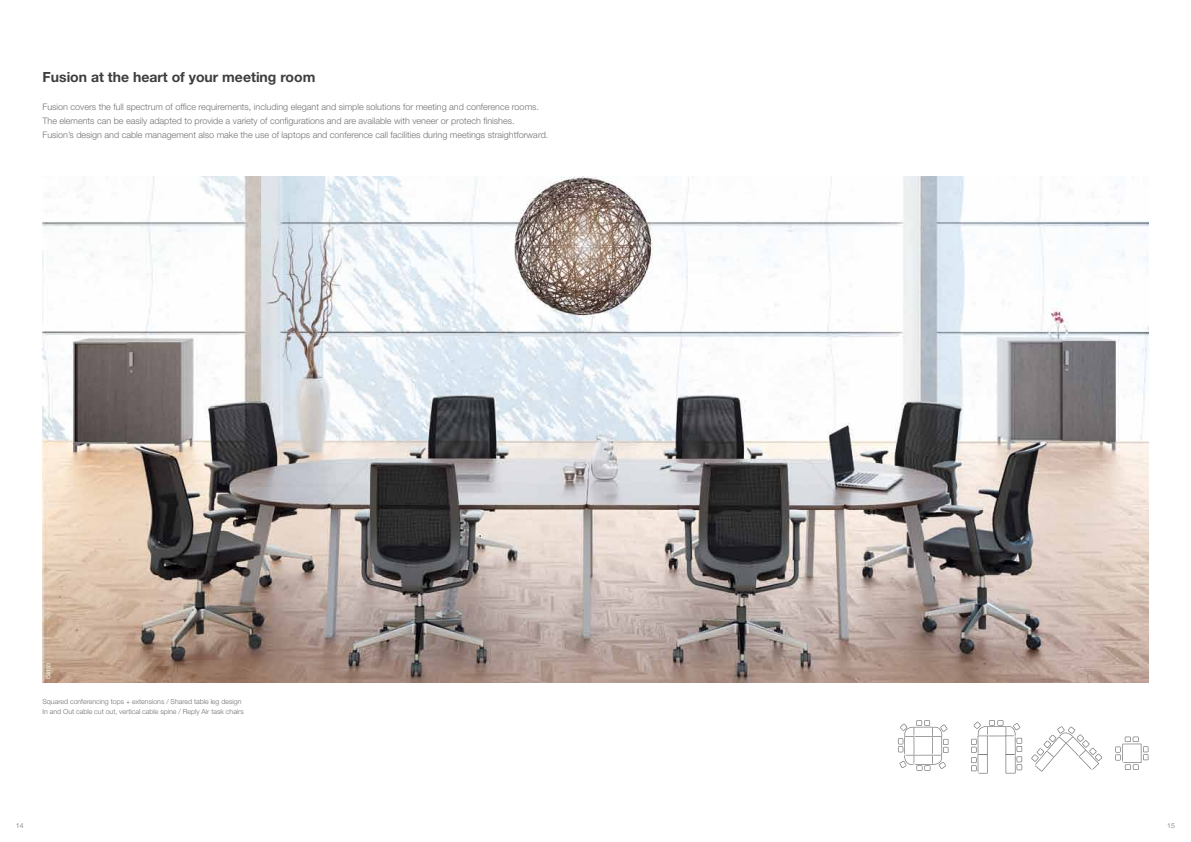
<style>
.page{position:relative;width:1191px;height:842px;background:#fff}
.page>*{position:absolute;margin:0;border:0;box-sizing:border-box;transform-origin:0 0}
.t1{font:700 14px "Helvetica Neue";color:#3e3d40}
.t2{font:300 9px/14px "Helvetica Neue";color:#707172}
.t3{font:300 7px/10px "Helvetica Neue";color:#707172}
.t4{font:5.5px "Helvetica Neue";color:#fff}
</style>
<div class="page">
<img style="left:43px;top:177px;width:1105px;height:505px">
<svg style="left:1115px;top:736px;width:33px;height:34px"></svg>
<svg style="left:1031px;top:726px;width:71px;height:45px"></svg>
<svg style="left:971px;top:720px;width:51px;height:54px"></svg>
<svg style="left:898px;top:720px;width:50px;height:51px"></svg>
<h1 class="t1" style="left:43px;top:68px;width:274px">Fusion at the heart of your meeting room</h1>
<p class="t2" style="left:43px;top:99px;width:507px">Fusion covers the full spectrum of office requirements, including elegant and simple solutions for meeting and conference rooms.<br>The elements can be easily adapted to provide a variety of configurations and are available with veneer or protech finishes.<br>Fusion’s design and cable management also make the use of laptops and conference call facilities during meetings straightforward.</p>
<p class="t4" style="left:45px;top:679px;width:18px;rotate:-90deg">C4133</p>
<p class="t3" style="left:43px;top:696px;width:203px">Squared conferencing tops + extensions / Shared table leg design<br>In and Out cable cut out, vertical cable spine / Reply Air task chairs</p>
<p class="t3" style="left:16px;top:820px;width:9px">14</p>
<p class="t3" style="left:1167px;top:820px;width:9px">15</p>
</div>
